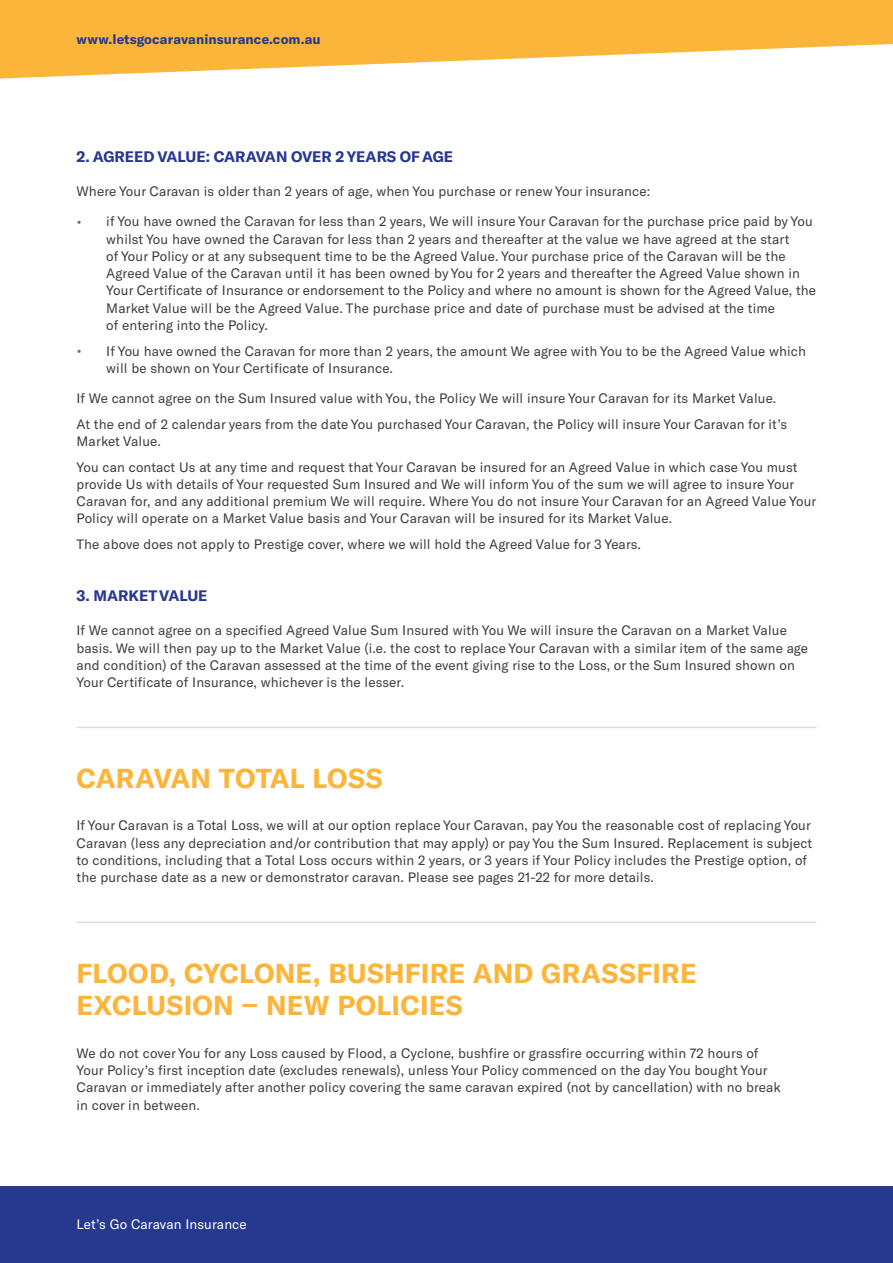
<style>
.page{position:relative;width:893px;height:1263px;background:#fff}
.page>*{position:absolute;margin:0;border:0;box-sizing:border-box;transform-origin:0 0}
.t1{font:700 27px/32.4px "GT America";letter-spacing:.005em;color:#fcb53b}
.t2{font:700 15px "GT America";color:#27388f}
.t3{font:13.5px/17.2px "GT America";letter-spacing:.01em;color:#3e3e3f}
.t4{font:700 13.5px "GT America";letter-spacing:.01em;color:#27388f}
.t5{font:13.5px "GT America";letter-spacing:.01em;color:#fff}
.s1{font-size:16.5px;color:#6c6d70}
</style>
<div class="page">
<svg style="left:0;top:0;width:893px;height:79px;fill:#fcb53b"></svg>
<div style="left:0;top:1186px;width:893px;height:77px;background:#27388f"></div>
<hr style="left:77px;top:727px;width:739px;height:1px;background:#dcdddf">
<hr style="left:77px;top:922px;width:739px;height:1px;background:#dcdddf">
<p class="t4" style="left:77px;top:30px;width:246px">www.letsgocaravaninsurance.com.au</p>
<p class="t2" style="left:77px;top:147px;width:378px">2. AGREED VALUE: CARAVAN OVER 2 YEARS OF AGE</p>
<p class="t3" style="left:77px;top:183px;width:575px">Where Your Caravan is older than 2 years of age, when You purchase or renew Your insurance:</p>
<p class="t3" style="left:106px;top:213px;width:711px;text-indent:-30px"><span class="s1">•</span> if You have owned the Caravan for less than 2 years, We will insure Your Caravan for the purchase price paid by You whilst You have owned the Caravan for less than 2 years and thereafter at the value we have agreed at the start<br>of Your Policy or at any subsequent time to be the Agreed Value. Your purchase price of the Caravan will be the Agreed Value of the Caravan until it has been owned by You for 2 years and thereafter the Agreed Value shown in Your Certificate of Insurance or endorsement to the Policy and where no amount is shown for the Agreed Value, the Market Value will be the Agreed Value. The purchase price and date of purchase must be advised at the time<br>of entering into the Policy.</p>
<p class="t3" style="left:106px;top:342px;width:701px;text-indent:-30px"><span class="s1">•</span> If You have owned the Caravan for more than 2 years, the amount We agree with You to be the Agreed Value which will be shown on Your Certificate of Insurance.</p>
<p class="t3" style="left:77px;top:385px;width:712px;line-height:25.8px">If We cannot agree on the Sum Insured value with You, the Policy We will insure Your Caravan for its Market Value.<br>At the end of 2 calendar years from the date You purchased Your Caravan, the Policy will insure Your Caravan for it’s</p>
<p class="t3" style="left:77px;top:428px;width:722px;line-height:25.8px">Market Value.<br>You can contact Us at any time and request that Your Caravan be insured for an Agreed Value in which case You must</p>
<p class="t3" style="left:77px;top:476px;width:741px">provide Us with details of Your requested Sum Insured and We will inform You of the sum we will agree to insure Your<br>Caravan for, and any additional premium We will require. Where You do not insure Your Caravan for an Agreed Value Your<br>Policy will operate on a Market Value basis and Your Caravan will be insured for its Market Value.</p>
<p class="t3" style="left:77px;top:536px;width:566px">The above does not apply to Prestige cover, where we will hold the Agreed Value for 3 Years.</p>
<p class="t2" style="left:77px;top:586px;width:132px">3. MARKET VALUE</p>
<p class="t3" style="left:77px;top:622px;width:733px">If We cannot agree on a specified Agreed Value Sum Insured with You We will insure the Caravan on a Market Value basis. We will then pay up to the Market Value (i.e. the cost to replace Your Caravan with a similar item of the same age and condition) of the Caravan assessed at the time of the event giving rise to the Loss, or the Sum Insured shown on Your Certificate of Insurance, whichever is the lesser.</p>
<h1 class="t1" style="left:77px;top:761px;width:308px">CARAVAN TOTAL LOSS</h1>
<p class="t3" style="left:77px;top:817px;width:737px">If Your Caravan is a Total Loss, we will at our option replace Your Caravan, pay You the reasonable cost of replacing Your Caravan (less any depreciation and/or contribution that may apply) or pay You the Sum Insured. Replacement is subject to conditions, including that a Total Loss occurs within 2 years, or 3 years if Your Policy includes the Prestige option, of the purchase date as a new or demonstrator caravan. Please see pages 21-22 for more details.</p>
<h1 class="t1" style="left:77px;top:956px;width:622px">FLOOD, CYCLONE, BUSHFIRE AND GRASSFIRE<br>EXCLUSION – NEW POLICIES</h1>
<p class="t3" style="left:77px;top:1044px;width:706px">We do not cover You for any Loss caused by Flood, a Cyclone, bushfire or grassfire occurring within 72 hours of Your Policy’s first inception date (excludes renewals), unless Your Policy commenced on the day You bought Your Caravan or immediately after another policy covering the same caravan expired (not by cancellation) with no break in cover in between.</p>
<p class="t5" style="left:77px;top:1216px;width:172px">Let’s Go Caravan Insurance</p>
</div>
